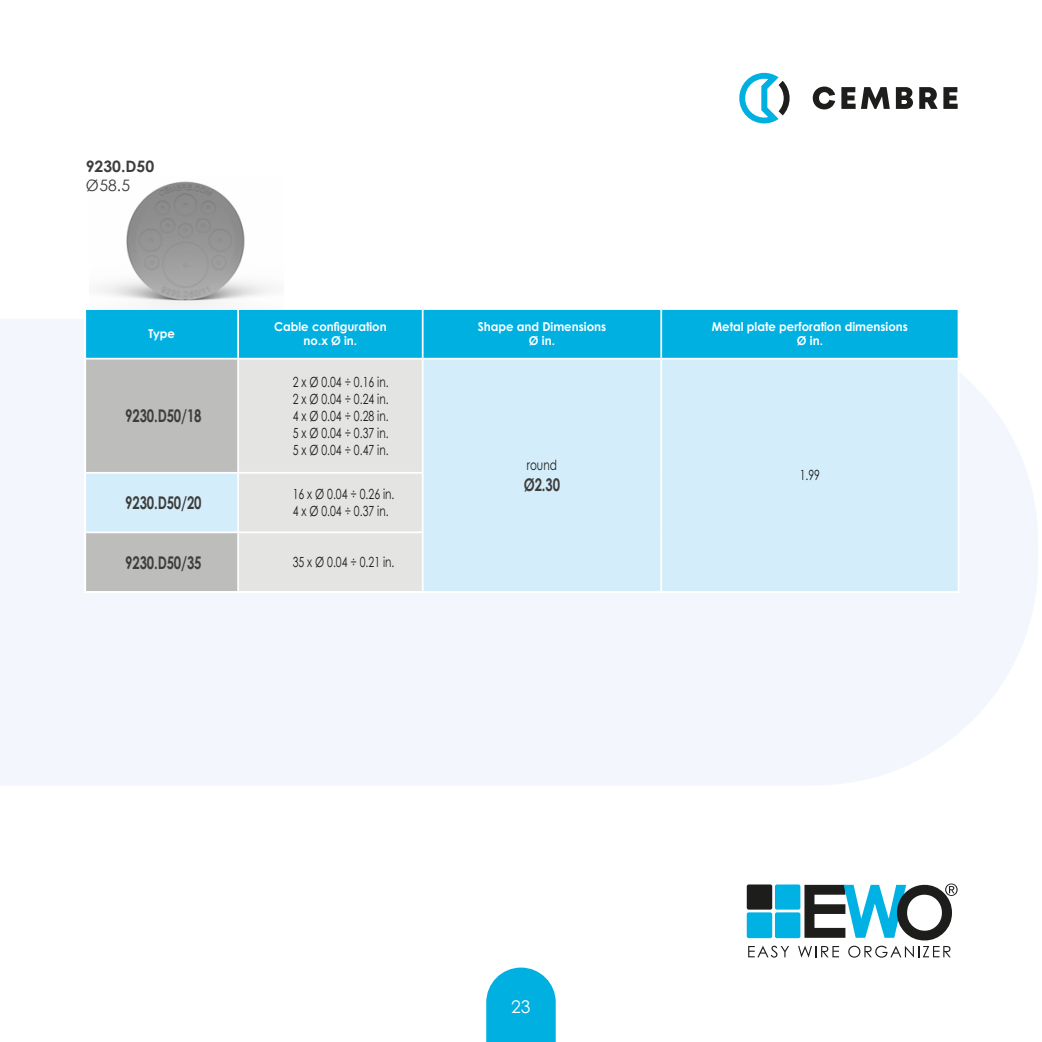
<style>
.page{position:relative;width:1042px;height:1042px;background:#fff}
.page>*{position:absolute;margin:0;border:0;box-sizing:border-box;transform-origin:0 0}
.t1{font:700 17.5px "Century Gothic";letter-spacing:-.01em;color:#3d3d3c;scale:.75 1}
.t2{font:17.5px "Century Gothic Pro";color:#fff}
.t3{font:700 15.75px "Century Gothic";color:#3d3d3c}
.t4{font:15.75px "Century Gothic";color:#3d3d3c}
.t5{font:14px/16.8px "Century Gothic Pro";color:#1d1d1b;text-align:justify;scale:.75 1}
.t6{font:700 12.25px/14px "Century Gothic Pro";color:#fff;text-align:center;scale:.95 1}
</style>
<div class="page">
<svg style="left:0;top:319px;width:1038px;height:466px;fill:#f3f7fd"></svg>
<svg style="left:486px;top:967px;width:70px;height:75px;background:#1db9e4"></svg>
<svg style="left:841px;top:87px;width:14px;height:22px"></svg>
<svg style="left:861px;top:87px;width:29px;height:22px"></svg>
<svg style="left:896px;top:87px;width:17px;height:22px"></svg>
<svg style="left:919px;top:87px;width:18px;height:22px"></svg>
<svg style="left:943px;top:87px;width:14px;height:22px"></svg>
<svg style="left:813px;top:87px;width:22px;height:22px"></svg>
<svg style="left:739px;top:73px;width:50px;height:50px"></svg>
<div style="left:775px;top:884px;width:25px;height:25px;background:#00b2e4;border-radius:2px"></div>
<div style="left:747px;top:912px;width:25px;height:26px;background:#00b2e4;border-radius:2px"></div>
<div style="left:747px;top:884px;width:25px;height:25px;background:#1d1d1b;border-radius:2px"></div>
<div style="left:775px;top:912px;width:25px;height:26px;background:#00b2e4;border-radius:2px"></div>
<svg style="left:748px;top:945px;width:41px;height:12px"></svg>
<svg style="left:798px;top:883px;width:159px;height:74px"></svg>
<div style="left:86px;top:310px;width:871px;height:48px;background:#00b0e1"></div>
<svg style="left:86px;top:359px;width:871px;height:232px;background:#d4e5ed"></svg>
<hr style="left:237px;top:310px;width:2px;height:48px;background:#fff">
<hr style="left:422px;top:310px;width:1px;height:48px;background:#fff">
<hr style="left:660px;top:310px;width:2px;height:48px;background:#fff">
<hr style="left:238px;top:472px;width:185px;height:2px;background:#fff">
<hr style="left:238px;top:531px;width:185px;height:2px;background:#fff">
<hr style="left:238px;top:591px;width:185px;height:2px;background:#fff">
<hr style="left:423px;top:591px;width:238px;height:2px;background:#fff">
<hr style="left:661px;top:591px;width:298px;height:2px;background:#fff">
<hr style="left:422px;top:359px;width:1px;height:113px;background:#fff">
<hr style="left:660px;top:359px;width:2px;height:114px;background:#fff">
<hr style="left:957px;top:359px;width:2px;height:114px;background:#fff">
<hr style="left:422px;top:474px;width:1px;height:57px;background:#fff">
<hr style="left:660px;top:473px;width:2px;height:59px;background:#fff">
<hr style="left:957px;top:473px;width:2px;height:59px;background:#fff">
<hr style="left:422px;top:533px;width:1px;height:58px;background:#fff">
<hr style="left:660px;top:532px;width:2px;height:59px;background:#fff">
<hr style="left:957px;top:532px;width:2px;height:59px;background:#fff">
<hr style="left:84px;top:310px;width:2px;height:48px;background:#fff">
<hr style="left:957px;top:310px;width:2px;height:48px;background:#fff">
<hr style="left:84px;top:358px;width:154px;height:1px;background:#fff">
<hr style="left:238px;top:358px;width:185px;height:1px;background:#fff">
<hr style="left:423px;top:358px;width:238px;height:1px;background:#fff">
<hr style="left:661px;top:358px;width:298px;height:1px;background:#fff">
<hr style="left:84px;top:359px;width:2px;height:113px;background:#fff">
<hr style="left:237px;top:359px;width:2px;height:113px;background:#fff">
<hr style="left:84px;top:472px;width:154px;height:2px;background:#fff">
<hr style="left:84px;top:474px;width:2px;height:57px;background:#fff">
<hr style="left:237px;top:474px;width:2px;height:57px;background:#fff">
<hr style="left:84px;top:531px;width:154px;height:2px;background:#fff">
<hr style="left:84px;top:533px;width:2px;height:58px;background:#fff">
<hr style="left:237px;top:533px;width:2px;height:58px;background:#fff">
<hr style="left:84px;top:591px;width:154px;height:2px;background:#fff">
<img style="left:99px;top:181px;width:174px;height:127px">
<p class="t3" style="left:86px;top:154px;width:70px">9230.D50</p>
<p class="t4" style="left:86px;top:174px;width:46px">Ø58.5</p>
<p class="t6" style="left:148px;top:327px;width:30px">Type</p>
<p class="t6" style="left:274px;top:320px;width:120px">Cable configuration no.x Ø in.</p>
<p class="t6" style="left:478px;top:320px;width:137px">Shape and Dimensions<br>Ø in.</p>
<p class="t6" style="left:712px;top:320px;width:208px">Metal plate perforation dimensions<br>Ø in.</p>
<p class="t1" style="left:125px;top:403px;width:103px">9230.D50/18</p>
<p class="t5" style="left:293px;top:374px;width:129px">2 x Ø 0.04 ÷ 0.16 in.<br>2 x Ø 0.04 ÷ 0.24 in.<br>4 x Ø 0.04 ÷ 0.28 in.<br>5 x Ø 0.04 ÷ 0.37 in.<br>5 x Ø 0.04 ÷ 0.47 in.</p>
<p class="t1" style="left:125px;top:489px;width:103px">9230.D50/20</p>
<p class="t5" style="left:293px;top:486px;width:137px">16 x Ø 0.04 ÷ 0.26 in.<br>4 x Ø 0.04 ÷ 0.37 in.</p>
<p class="t1" style="left:125px;top:549px;width:103px">9230.D50/35</p>
<p class="t5" style="left:293px;top:554px;width:137px">35 x Ø 0.04 ÷ 0.21 in.</p>
<p class="t5" style="left:527px;top:456px;width:41px">round</p>
<p class="t1" style="left:524px;top:471px;width:50px">Ø2.30</p>
<p class="t2" style="left:511px;top:995px;width:21px">23</p>
<p class="t5" style="left:800px;top:467px;width:29px">1.99</p>
</div>
